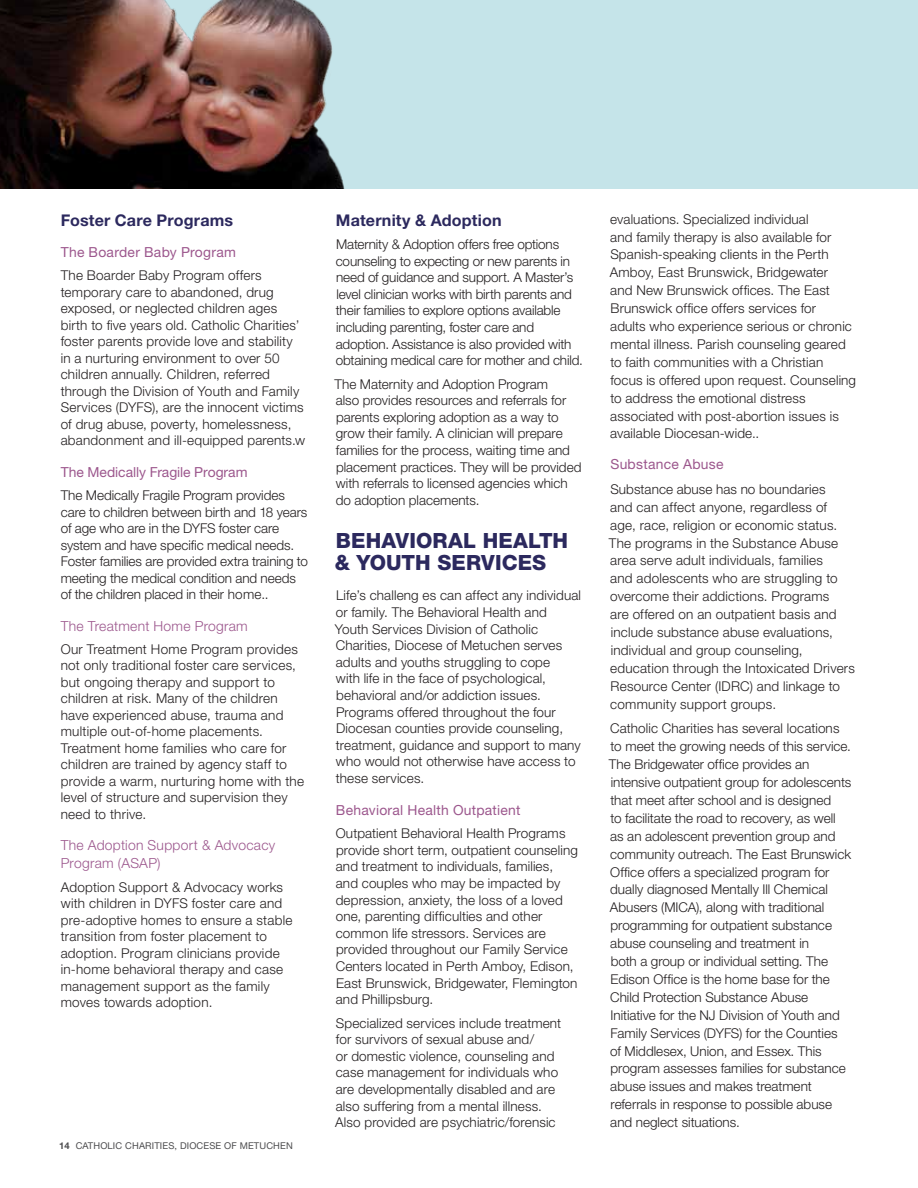
<style>
.page{position:relative;width:918px;height:1188px;background:#fff}
.page>*{position:absolute;margin:0;border:0;box-sizing:border-box;transform-origin:0 0}
.t1{font:800 21px/22.6px "Helvetica Neue LT Std";letter-spacing:.005em;color:#2c295e}
.t2{font:700 16.2px "Helvetica Neue LT Std";letter-spacing:.01em;color:#2c295e}
.t3{font:13.8px "Helvetica Neue LT Std";letter-spacing:.015em;color:#9c578d}
.t4{font:300 13.8px/18px "Helvetica Neue LT Std";letter-spacing:.02em;color:#9c578d}
.t5{font:300 13.5px/17.9px "Helvetica Neue LT Std";letter-spacing:.01em;color:#231f20}
.t6{font:300 13.5px/16.6px "Helvetica Neue LT Std";letter-spacing:-.01em;color:#231f20}
.t7{font:9.3px "Helvetica Neue LT Std";letter-spacing:.015em;color:#4d4d4f}
.s1{font-weight:700}
</style>
<div class="page">
<div style="left:0;top:0;width:918px;height:189px;background:#c5e4e9"></div>
<img style="left:0;top:0;width:345px;height:189px">
<p class="t2" style="left:61px;top:210px;width:174px">Foster Care Programs</p>
<p class="t3" style="left:61px;top:244px;width:177px">The Boarder Baby Program</p>
<p class="t5" style="left:61px;top:267px;width:246px;line-height:16.5px">The Boarder Baby Program offers temporary care to abandoned, drug exposed, or neglected children ages birth to five years old. Catholic Charities’ foster parents provide love and stability in a nurturing environment to over 50 children annually. Children, referred through the Division of Youth and Family Services (DYFS), are the innocent victims of drug abuse, poverty, homelessness, abandonment and ill-equipped parents.w</p>
<p class="t3" style="left:61px;top:464px;width:188px">The Medically Fragile Program</p>
<p class="t5" style="left:61px;top:487px;width:249px;line-height:16.5px">The Medically Fragile Program provides care to children between birth and 18 years of age who are in the DYFS foster care system and have specific medical needs.<br>Foster families are provided extra training to meeting the medical condition and needs of the children placed in their home..</p>
<p class="t4" style="left:61px;top:616px;width:189px">The Treatment Home Program</p>
<p class="t5" style="left:61px;top:641px;width:245px;line-height:16.5px">Our Treatment Home Program provides not only traditional foster care services, but ongoing therapy and support to children at risk. Many of the children have experienced abuse, trauma and multiple out-of-home placements.<br>Treatment home families who care for children are trained by agency staff to provide a warm, nurturing home with the level of structure and supervision they need to thrive.</p>
<p class="t4" style="left:61px;top:836px;width:216px">The Adoption Support &amp; Advocacy<br>Program (ASAP)</p>
<p class="t5" style="left:61px;top:878px;width:233px;line-height:16.5px">Adoption Support &amp; Advocacy works with children in DYFS foster care and pre-adoptive homes to ensure a stable transition from foster placement to adoption. Program clinicians provide in-home behavioral therapy and case management support as the family moves towards adoption.</p>
<p class="t7" style="left:59px;top:1141px;width:235px"><span class="s1">14</span> CATHOLIC CHARITIES, DIOCESE OF METUCHEN</p>
<p class="t2" style="left:336px;top:210px;width:167px">Maternity &amp; Adoption</p>
<p class="t6" style="left:336px;top:236px;width:249px">Maternity &amp; Adoption offers free options counseling to expecting or new parents in need of guidance and support. A Master’s level clinician works with birth parents and their families to explore options available including parenting, foster care and adoption. Assistance is also provided with obtaining medical care for mother and child.</p>
<p class="t5" style="left:334px;top:375px;width:249px;line-height:16.6px">The Maternity and Adoption Program<br>also provides resources and referrals for parents exploring adoption as a way to grow their family. A clinician will prepare families for the process, waiting time and placement practices. They will be provided with referrals to licensed agencies which do adoption placements.</p>
<h1 class="t1" style="left:335px;top:529px;width:235px">BEHAVIORAL HEALTH &amp; YOUTH SERVICES</h1>
<p class="t5" style="left:335px;top:587px;width:248px;line-height:16.6px">Life’s challeng es can affect any individual or family. The Behavioral Health and Youth Services Division of Catholic Charities, Diocese of Metuchen serves adults and youths struggling to cope<br>with life in the face of psychological, behavioral and/or addiction issues.<br>Programs offered throughout the four Diocesan counties provide counseling, treatment, guidance and support to many who would not otherwise have access to these services.</p>
<p class="t3" style="left:336px;top:802px;width:186px">Behavioral Health Outpatient</p>
<p class="t5" style="left:336px;top:825px;width:244px;line-height:16.6px">Outpatient Behavioral Health Programs provide short term, outpatient counseling and treatment to individuals, families, and couples who may be impacted by depression, anxiety, the loss of a loved one, parenting difficulties and other common life stressors. Services are provided throughout our Family Service Centers located in Perth Amboy, Edison, East Brunswick, Bridgewater, Flemington and Phillipsburg.</p>
<p class="t5" style="left:335px;top:1014px;width:228px;line-height:16.6px">Specialized services include treatment for survivors of sexual abuse and/<br>or domestic violence, counseling and case management for individuals who are developmentally disabled and are also suffering from a mental illness.<br>Also provided are psychiatric/forensic</p>
<p class="t5" style="left:610px;top:210px;width:248px">evaluations. Specialized individual<br>and family therapy is also available for Spanish-speaking clients in the Perth Amboy, East Brunswick, Bridgewater<br>and New Brunswick offices. The East Brunswick office offers services for<br>adults who experience serious or chronic mental illness. Parish counseling geared to faith communities with a Christian focus is offered upon request. Counseling to address the emotional distress associated with post-abortion issues is available Diocesan-wide..</p>
<p class="t3" style="left:610px;top:456px;width:115px">Substance Abuse</p>
<p class="t5" style="left:609px;top:480px;width:247px">Substance abuse has no boundaries<br>and can affect anyone, regardless of<br>age, race, religion or economic status.<br>The programs in the Substance Abuse area serve adult individuals, families<br>and adolescents who are struggling to overcome their addictions. Programs<br>are offered on an outpatient basis and include substance abuse evaluations, individual and group counseling, education through the Intoxicated Drivers Resource Center (IDRC) and linkage to community support groups.</p>
<p class="t5" style="left:609px;top:719px;width:244px">Catholic Charities has several locations to meet the growing needs of this service.<br>The Bridgewater office provides an intensive outpatient group for adolescents that meet after school and is designed<br>to facilitate the road to recovery, as well<br>as an adolescent prevention group and community outreach. The East Brunswick Office offers a specialized program for dually diagnosed Mentally Ill Chemical Abusers (MICA), along with traditional programming for outpatient substance abuse counseling and treatment in<br>both a group or individual setting. The Edison Office is the home base for the Child Protection Substance Abuse Initiative for the NJ Division of Youth and Family Services (DYFS) for the Counties<br>of Middlesex, Union, and Essex. This program assesses families for substance abuse issues and makes treatment referrals in response to possible abuse and neglect situations.</p>
</div>
